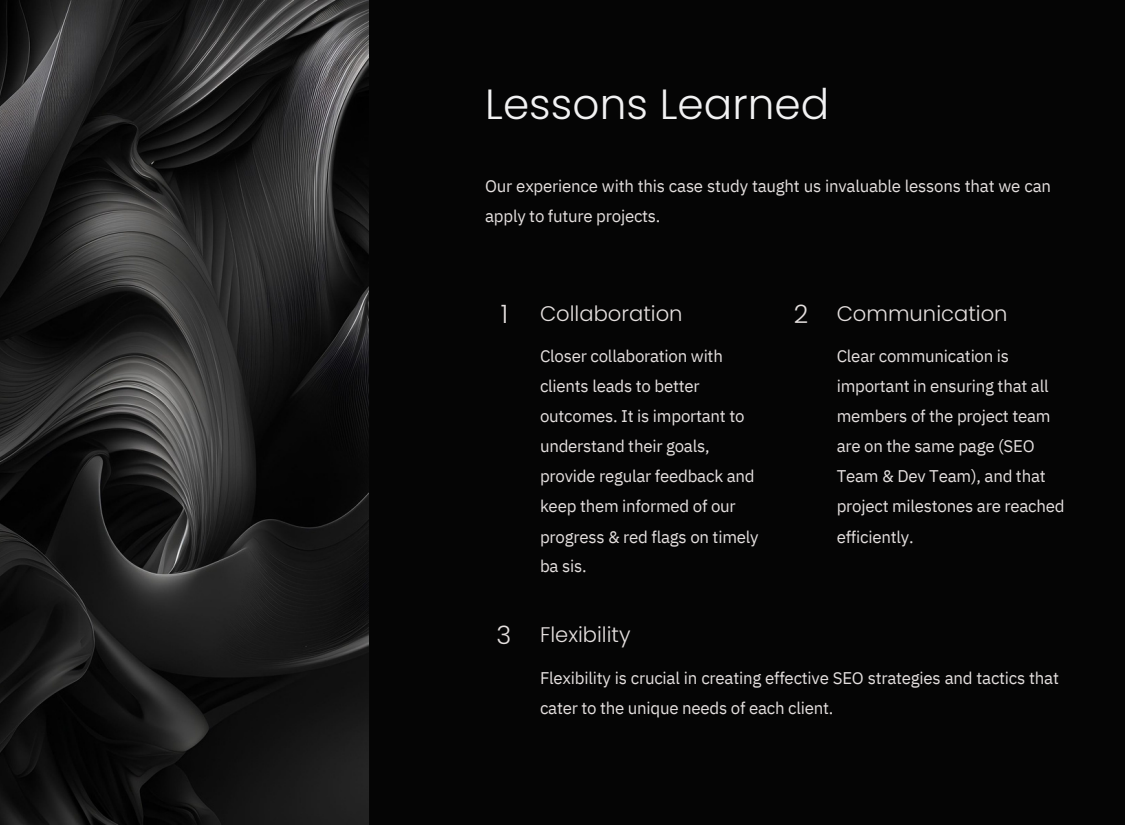
<style>
.page{position:relative;width:1125px;height:825px;background:#050505}
.page>*{position:absolute;margin:0;border:0;box-sizing:border-box;transform-origin:0 0}
.t1{font:300 42.25px "Poppins";color:#f2f2f3}
.t2{font:300 25.25px "Poppins";color:#e5e0df}
.t3{font:300 21.12px "Poppins";color:#e5e0df}
.t4{font:16.88px/30px "IBM Plex Sans";letter-spacing:-.015em;color:#e5e0df}
</style>
<div class="page">
<img style="left:0;top:0;width:368px;height:824px">
<p class="t1" style="left:485px;top:75px;width:346px">Lessons Learned</p>
<p class="t4" style="left:485px;top:170px;width:567px">Our experience with this case study taught us invaluable lessons that we can apply to future projects.</p>
<p class="t2" style="left:501px;top:297px;width:9px">1</p>
<p class="t2" style="left:794px;top:297px;width:16px">2</p>
<p class="t3" style="left:540px;top:299px;width:144px">Collaboration</p>
<p class="t3" style="left:837px;top:299px;width:172px">Communication</p>
<p class="t2" style="left:497px;top:617px;width:16px">3</p>
<p class="t4" style="left:540px;top:341px;width:216px">Closer collaboration with clients leads to better outcomes. It is important to understand their goals, provide regular feedback and keep them informed of our</p>
<p class="t4" style="left:540px;top:522px;width:220px">progress &amp; red flags on timely</p>
<p class="t4" style="left:540px;top:551px;width:48px">ba sis.</p>
<p class="t3" style="left:540px;top:620px;width:92px">Flexibility</p>
<p class="t4" style="left:837px;top:341px;width:229px">Clear communication is important in ensuring that all members of the project team are on the same page (SEO<br>Team &amp; Dev Team), and that project milestones are reached</p>
<p class="t4" style="left:837px;top:522px;width:78px">efficiently.</p>
<p class="t4" style="left:540px;top:662px;width:521px">Flexibility is crucial in creating effective SEO strategies and tactics that cater to the unique needs of each client.</p>
</div>
